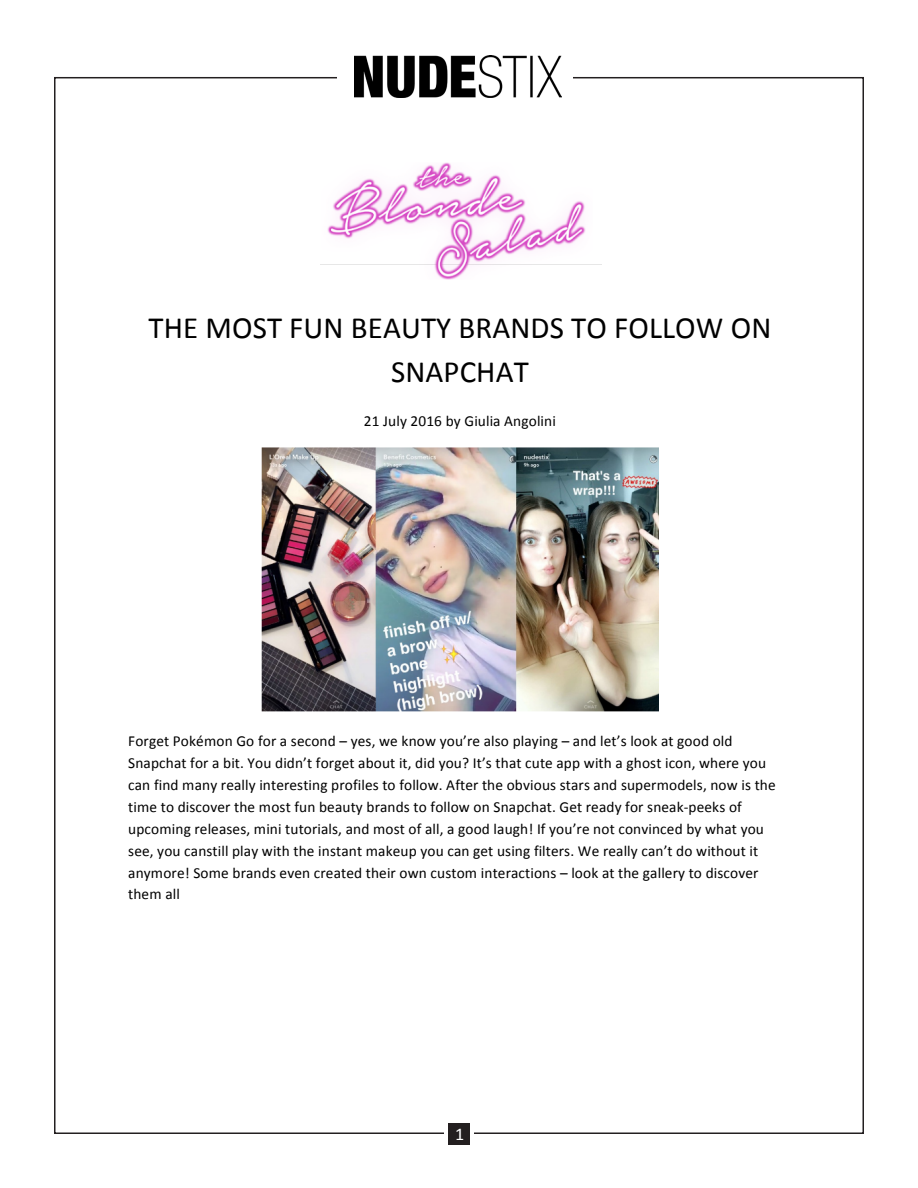
<style>
.page{position:relative;width:918px;height:1188px;background:#fff}
.page>*{position:absolute;margin:0;border:0;box-sizing:border-box;transform-origin:0 0}
.t1{font:30.9px/44px "Calibri";letter-spacing:.005em;color:#000;text-align:center}
.t2{font:18px "Calibri";color:#fff}
.t3{font:15.3px/21.9px "Calibri";letter-spacing:.01em;color:#000}
</style>
<div class="page">
<img style="left:354px;top:56px;width:208px;height:42px">
<div style="left:448px;top:1123px;width:22px;height:22px;background:#231f20"></div>
<img style="left:321px;top:162px;width:280px;height:118px">
<img style="left:261px;top:447px;width:398px;height:265px">
<p class="t1" style="left:149px;top:306px;width:624px">THE MOST FUN BEAUTY BRANDS TO FOLLOW ON<br>SNAPCHAT</p>
<p class="t3" style="left:364px;top:410px;width:193px">21 July 2016 by Giulia Angolini</p>
<p class="t3" style="left:128px;top:730px;width:649px">Forget Pokémon Go for a second – yes, we know you’re also playing – and let’s look at good old Snapchat for a bit. You didn’t forget about it, did you? It’s that cute app with a ghost icon, where you can find many really interesting profiles to follow. After the obvious stars and supermodels, now is the time to discover the most fun beauty brands to follow on Snapchat. Get ready for sneak-peeks of upcoming releases, mini tutorials, and most of all, a good laugh! If you’re not convinced by what you see, you canstill play with the instant makeup you can get using filters. We really can’t do without it anymore! Some brands even created their own custom interactions – look at the gallery to discover them all</p>
<p class="t2" style="left:455px;top:1123px;width:11px">1</p>
</div>
